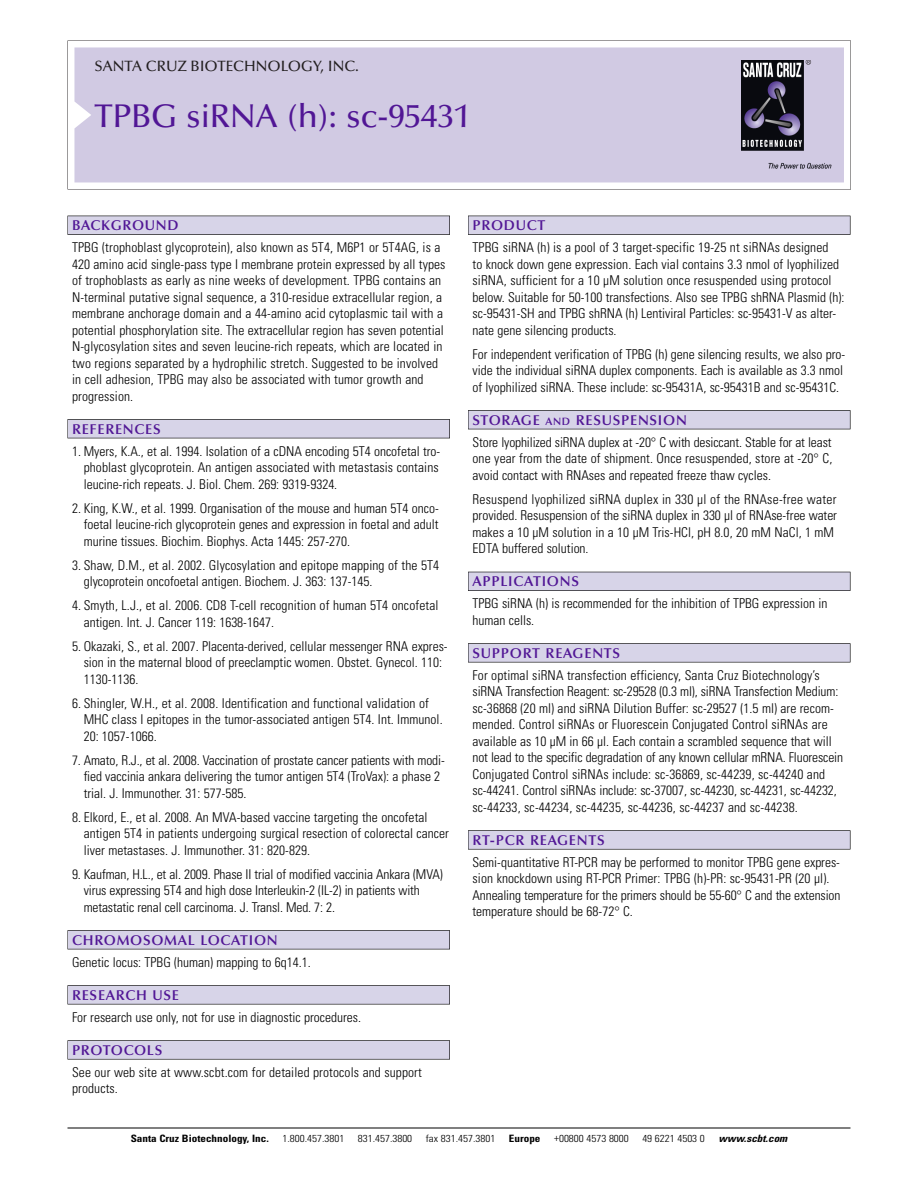
<style>
.page{position:relative;width:918px;height:1188px;background:#fff}
.page>*{position:absolute;margin:0;border:0;box-sizing:border-box;transform-origin:0 0}
.t1{font:500 33px "Optima";color:#511695}
.t2{font:500 15px "Optima";color:#231f20}
.t3{font:600 14.25px "Optima";letter-spacing:.05em;color:#511695}
.t4{font:300 condensed 13.5px/16.5px "Univers";letter-spacing:.005em;color:#000}
.t5{font:300 condensed 10.2px "Univers";color:#000;scale:1.1 1}
.t6{font:700 condensed 10.2px "Univers";color:#000;scale:1.1 1}
.t7{font:italic 700 condensed 10.2px "Univers";color:#000;scale:1.1 1}
.s1{font-size:10.65px}
</style>
<div class="page">
<svg style="left:68px;top:40px;width:783px;height:149px"></svg>
<div style="left:74px;top:47px;width:770px;height:135px;background:#d1cae3"></div>
<img style="left:741px;top:60px;width:90px;height:108px">
<div style="left:68px;top:216px;width:382px;height:19px;background:#535256"></div>
<div style="left:68px;top:216px;width:381px;height:18px;background:#d7d4e8"></div>
<div style="left:68px;top:419px;width:382px;height:19px;background:#515155"></div>
<div style="left:68px;top:420px;width:381px;height:18px;background:#d7d4e8"></div>
<div style="left:68px;top:930px;width:382px;height:19px;background:#545357"></div>
<div style="left:68px;top:931px;width:381px;height:18px;background:#d7d4e8"></div>
<div style="left:68px;top:985px;width:382px;height:19px;background:#575659"></div>
<div style="left:68px;top:986px;width:381px;height:18px;background:#d7d4e8"></div>
<svg style="left:68px;top:1040px;width:382px;height:20px"></svg>
<div style="left:68px;top:1041px;width:381px;height:18px;background:#d7d4e8"></div>
<div style="left:468px;top:216px;width:382px;height:19px;background:#535256"></div>
<div style="left:468px;top:216px;width:382px;height:18px;background:#d7d4e8"></div>
<div style="left:468px;top:410px;width:382px;height:19px;background:#515155"></div>
<div style="left:468px;top:411px;width:382px;height:18px;background:#d7d4e8"></div>
<div style="left:468px;top:572px;width:382px;height:19px;background:#515057"></div>
<div style="left:468px;top:572px;width:382px;height:18px;background:#d7d4e8"></div>
<div style="left:468px;top:643px;width:382px;height:19px;background:#575659"></div>
<div style="left:468px;top:644px;width:382px;height:18px;background:#d7d4e8"></div>
<svg style="left:468px;top:830px;width:382px;height:20px"></svg>
<div style="left:468px;top:831px;width:382px;height:18px;background:#d7d4e8"></div>
<hr style="left:68px;top:1128px;width:782px;height:1px;background:#000">
<p class="t2" style="left:94px;top:60px;width:266px">SANTA CRUZ BIOTECHNOLOGY, INC.</p>
<p class="t1" style="left:94px;top:102px;width:378px">TPBG siRNA (h): sc-95431</p>
<p class="t3" style="left:72px;top:219px;width:108px">BACKGROUND</p>
<p class="t4" style="left:72px;top:240px;width:375px">TPBG (trophoblast glycoprotein), also known as 5T4, M6P1 or 5T4AG, is a 420 amino acid single-pass type I membrane protein expressed by all types of trophoblasts as early as nine weeks of development. TPBG contains an N-terminal putative signal sequence, a 310-residue extracellular region, a membrane anchorage domain and a 44-amino acid cytoplasmic tail with a potential phosphorylation site. The extracellular region has seven potential N-glycosylation sites and seven leucine-rich repeats, which are located in two regions separated by a hydrophilic stretch. Suggested to be involved in cell adhesion, TPBG may also be associated with tumor growth and progression.</p>
<p class="t3" style="left:72px;top:423px;width:90px">REFERENCES</p>
<p class="t4" style="left:84px;top:444px;width:358px;text-align:justify;text-indent:-12px">1. Myers, K.A., et al. 1994. Isolation of a cDNA encoding 5T4 oncofetal tro&shy;phoblast glycoprotein. An antigen associated with metastasis contains leucine-rich repeats. J. Biol. Chem. 269: 9319-9324.</p>
<p class="t4" style="left:84px;top:501px;width:357px;text-align:justify;text-indent:-12px">2. King, K.W., et al. 1999. Organisation of the mouse and human 5T4 onco&shy;foetal leucine-rich glycoprotein genes and expression in foetal and adult murine tissues. Biochim. Biophys. Acta 1445: 257-270.</p>
<p class="t4" style="left:84px;top:558px;width:357px;text-indent:-12px">3. Shaw, D.M., et al. 2002. Glycosylation and epitope mapping of the 5T4 glycoprotein oncofoetal antigen. Biochem. J. 363: 137-145.</p>
<p class="t4" style="left:84px;top:598px;width:356px;text-indent:-12px">4. Smyth, L.J., et al. 2006. CD8 T-cell recognition of human 5T4 oncofetal antigen. Int. J. Cancer 119: 1638-1647.</p>
<p class="t4" style="left:84px;top:639px;width:366px;text-indent:-12px">5. Okazaki, S., et al. 2007. Placenta-derived, cellular messenger RNA expres&shy;sion in the maternal blood of preeclamptic women. Obstet. Gynecol. 110:<br>1130-1136.</p>
<p class="t4" style="left:84px;top:696px;width:360px;text-indent:-12px">6. Shingler, W.H., et al. 2008. Identification and functional validation of<br>MHC class I epitopes in the tumor-associated antigen 5T4. Int. Immunol.<br>20: 1057-1066.</p>
<p class="t4" style="left:84px;top:753px;width:363px;text-indent:-12px">7. Amato, R.J., et al. 2008. Vaccination of prostate cancer patients with modi&shy;fied vaccinia ankara delivering the tumor antigen 5T4 (TroVax): a phase 2 trial. J. Immunother. 31: 577-585.</p>
<p class="t4" style="left:84px;top:810px;width:367px;text-indent:-12px">8. Elkord, E., et al. 2008. An MVA-based vaccine targeting the oncofetal antigen 5T4 in patients undergoing surgical resection of colorectal cancer liver metastases. J. Immunother. 31: 820-829.</p>
<p class="t4" style="left:84px;top:867px;width:361px;text-indent:-12px">9. Kaufman, H.L., et al. 2009. Phase II trial of modified vaccinia Ankara (MVA) virus expressing 5T4 and high dose Interleukin-2 (IL-2) in patients with metastatic renal cell carcinoma. J. Transl. Med. 7: 2.</p>
<p class="t3" style="left:72px;top:934px;width:207px">CHROMOSOMAL LOCATION</p>
<p class="t4" style="left:72px;top:955px;width:240px">Genetic locus: TPBG (human) mapping to 6q14.1.</p>
<p class="t3" style="left:72px;top:989px;width:109px">RESEARCH USE</p>
<p class="t4" style="left:72px;top:1010px;width:291px">For research use only, not for use in diagnostic procedures.</p>
<p class="t3" style="left:72px;top:1044px;width:92px">PROTOCOLS</p>
<p class="t4" style="left:72px;top:1065px;width:351px">See our web site at www.scbt.com for detailed protocols and support products.</p>
<p class="t3" style="left:473px;top:219px;width:74px">PRODUCT</p>
<p class="t4" style="left:473px;top:240px;width:373px">TPBG siRNA (h) is a pool of 3 target-specific 19-25 nt siRNAs designed<br>to knock down gene expression. Each vial contains 3.3 nmol of lyophilized siRNA, sufficient for a 10 µM solution once resuspended using protocol below. Suitable for 50-100 transfections. Also see TPBG shRNA Plasmid (h): sc-95431-SH and TPBG shRNA (h) Lentiviral Particles: sc-95431-V as alter&shy;nate gene silencing products.</p>
<p class="t4" style="left:473px;top:347px;width:374px">For independent verification of TPBG (h) gene silencing results, we also pro&shy;vide the individual siRNA duplex components. Each is available as 3.3 nmol of lyophilized siRNA. These include: sc-95431A, sc-95431B and sc-95431C.</p>
<p class="t3" style="left:473px;top:414px;width:216px">STORAGE <span class="s1">AND</span> RESUSPENSION</p>
<p class="t4" style="left:473px;top:435px;width:361px;text-align:justify">Store lyophilized siRNA duplex at -20° C with desiccant. Stable for at least one year from the date of shipment. Once resuspended, store at -20° C, avoid contact with RNAses and repeated freeze thaw cycles.</p>
<p class="t4" style="left:473px;top:492px;width:366px">Resuspend lyophilized siRNA duplex in 330 µl of the RNAse-free water provided. Resuspension of the siRNA duplex in 330 µl of RNAse-free water makes a 10 µM solution in a 10 µM Tris-HCl, pH 8.0, 20 mM NaCl, 1 mM EDTA buffered solution.</p>
<p class="t3" style="left:473px;top:575px;width:108px">APPLICATIONS</p>
<p class="t4" style="left:473px;top:597px;width:356px">TPBG siRNA (h) is recommended for the inhibition of TPBG expression in human cells.</p>
<p class="t3" style="left:473px;top:647px;width:149px">SUPPORT REAGENTS</p>
<p class="t4" style="left:473px;top:668px;width:372px">For optimal siRNA transfection efficiency, Santa Cruz Biotechnology’s siRNA Transfection Reagent: sc-29528 (0.3 ml), siRNA Transfection Medium: sc-36868 (20 ml) and siRNA Dilution Buffer: sc-29527 (1.5 ml) are recom&shy;mended. Control siRNAs or Fluorescein Conjugated Control siRNAs are available as 10 µM in 66 µl. Each contain a scrambled sequence that will not lead to the specific degradation of any known cellular mRNA. Fluorescein Conjugated Control siRNAs include: sc-36869, sc-44239, sc-44240 and sc-44241. Control siRNAs include: sc-37007, sc-44230, sc-44231, sc-44232, sc-44233, sc-44234, sc-44235, sc-44236, sc-44237 and sc-44238.</p>
<p class="t3" style="left:473px;top:834px;width:134px">RT-PCR REAGENTS</p>
<p class="t4" style="left:473px;top:855px;width:369px">Semi-quantitative RT-PCR may be performed to monitor TPBG gene expres&shy;sion knockdown using RT-PCR Primer: TPBG (h)-PR: sc-95431-PR (20 µl).<br>Annealing temperature for the primers should be 55-60° C and the extension temperature should be 68-72° C.</p>
<p class="t6" style="left:131px;top:1135px;width:127px">Santa Cruz Biotechnology, Inc.</p>
<p class="t5" style="left:282px;top:1135px;width:58px">1.800.457.3801</p>
<p class="t5" style="left:358px;top:1135px;width:51px">831.457.3800</p>
<p class="t5" style="left:426px;top:1135px;width:65px">fax 831.457.3801</p>
<p class="t6" style="left:509px;top:1135px;width:30px">Europe</p>
<p class="t5" style="left:554px;top:1135px;width:69px">+00800 4573 8000</p>
<p class="t5" style="left:642px;top:1135px;width:58px">49 6221 4503 0</p>
<p class="t7" style="left:719px;top:1135px;width:66px">www.scbt.com</p>
</div>
